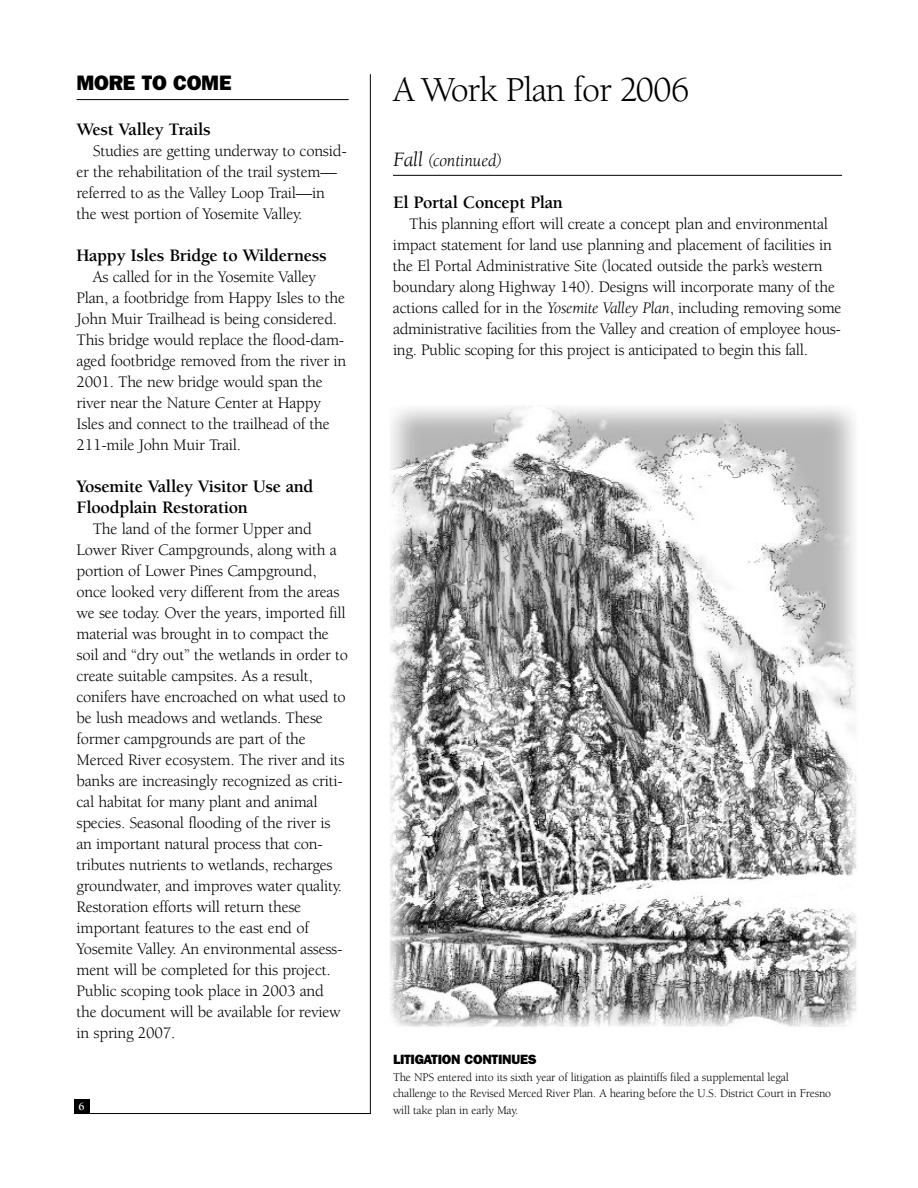
<style>
.page{position:relative;width:918px;height:1188px;background:#fff}
.page>*{position:absolute;margin:0;border:0;box-sizing:border-box;transform-origin:0 0}
.t1{font:36px "Berkeley";letter-spacing:-.03em;color:#000}
.t2{font:800 21px "Franklin Gothic";letter-spacing:-.01em;color:#000}
.t3{font:700 18px/21px "Berkeley";letter-spacing:-.015em;color:#000}
.t4{font:italic 18px "Berkeley";letter-spacing:-.01em;color:#000}
.t5{font:16.5px/21px "Berkeley";letter-spacing:-.015em;color:#000}
.t6{font:800 13.5px "Franklin Gothic";letter-spacing:-.02em;color:#000}
.t7{font:12px/16.5px "Berkeley";letter-spacing:-.015em;color:#000}
.t8{font:700 11.25px "Berkeley";color:#fff}
.s1{font-size:21px}
.s2{font-style:italic}
</style>
<div class="page">
<hr style="left:74px;top:1113px;width:296px;height:1px;background:#000">
<div style="left:74px;top:1099px;width:16px;height:15px;background:#000"></div>
<hr style="left:370px;top:74px;width:1px;height:1040px;background:#000">
<hr style="left:393px;top:175px;width:449px;height:1px;background:#000">
<hr style="left:77px;top:99px;width:272px;height:1px;background:#000">
<img style="left:389px;top:406px;width:468px;height:621px">
<p class="t2" style="left:77px;top:71px;width:157px">MORE TO COME</p>
<p class="t3" style="left:77px;top:121px;width:136px">West Valley Trails</p>
<p class="t5" style="left:77px;top:142px;width:272px;text-indent:16px">Studies are getting underway to consid&shy;er the rehabilitation of the trail system— referred to as the Valley Loop Trail—in the west portion of Yosemite Valley.</p>
<p class="t3" style="left:77px;top:247px;width:252px">Happy Isles Bridge to Wilderness</p>
<p class="t5" style="left:77px;top:268px;width:271px;text-indent:16px">As called for in the Yosemite Valley Plan, a footbridge from Happy Isles to the John Muir Trailhead is being considered.<br>This bridge would replace the flood-dam&shy;aged footbridge removed from the river in 2001. The new bridge would span the river near the Nature Center at Happy Isles and connect to the trailhead of the 211-mile John Muir Trail.</p>
<p class="t3" style="left:77px;top:478px;width:239px">Yosemite Valley Visitor Use and<br>Floodplain Restoration</p>
<p class="t5" style="left:77px;top:520px;width:273px;text-indent:16px">The land of the former Upper and Lower River Campgrounds, along with a portion of Lower Pines Campground, once looked very different from the areas we see today. Over the years, imported fill material was brought in to compact the soil and “dry out” the wetlands in order to create suitable campsites. As a result, conifers have encroached on what used to be lush meadows and wetlands. These former campgrounds are part of the Merced River ecosystem. The river and its banks are increasingly recognized as criti&shy;cal habitat for many plant and animal species. Seasonal flooding of the river is an important natural process that con&shy;tributes nutrients to wetlands, recharges groundwater, and improves water quality.<br>Restoration efforts will return these important features to the east end of Yosemite Valley. An environmental assess&shy;ment will be completed for this project.<br>Public scoping took place in 2003 and the document will be available for review in spring 2007.</p>
<p class="t8" style="left:79px;top:1102px;width:8px">6</p>
<h1 class="t1" style="left:393px;top:76px;width:298px">A Work Plan for 2006</h1>
<p class="t4" style="left:393px;top:154px;width:111px"><span class="s1">Fall</span> (continued)</p>
<p class="t3" style="left:393px;top:194px;width:171px">El Portal Concept Plan</p>
<p class="t5" style="left:393px;top:215px;width:450px;text-indent:16px">This planning effort will create a concept plan and environmental impact statement for land use planning and placement of facilities in the El Portal Administrative Site (located outside the park’s western boundary along Highway 140). Designs will incorporate many of the actions called for in the <span class="s2">Yosemite Valley Plan</span>, including removing some administrative facilities from the Valley and creation of employee hous&shy;ing. Public scoping for this project is anticipated to begin this fall.</p>
<p class="t6" style="left:393px;top:1052px;width:145px">LITIGATION CONTINUES</p>
<p class="t7" style="left:393px;top:1070px;width:440px">The NPS entered into its sixth year of litigation as plaintiffs filed a supplemental legal challenge to the Revised Merced River Plan. A hearing before the U.S. District Court in Fresno will take plan in early May.</p>
</div>
